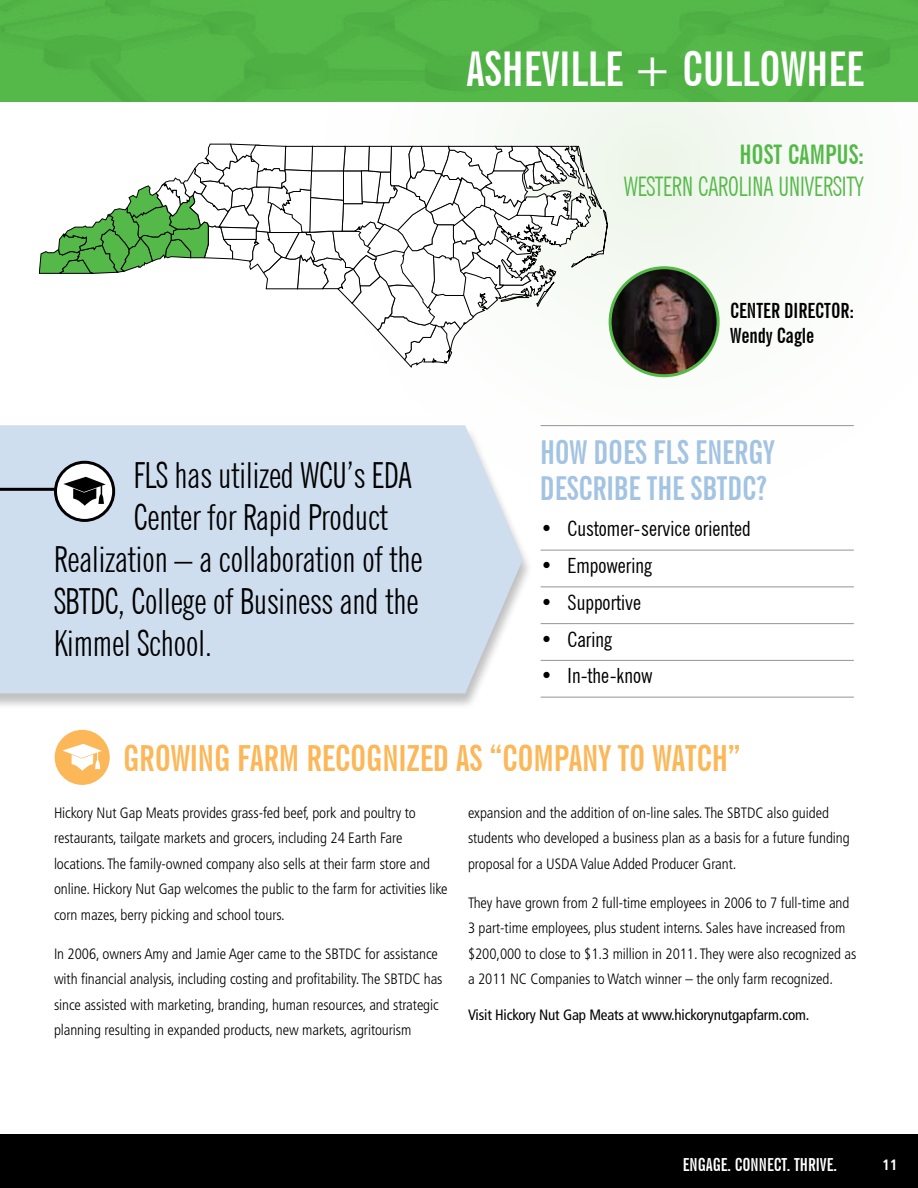
<style>
.page{position:relative;width:918px;height:1188px;background:#fff}
.page>*{position:absolute;margin:0;border:0;box-sizing:border-box;transform-origin:0 0}
.t1{font:700 extra-condensed 48px "News Gothic BT";color:#fff}
.t2{font:extra-condensed 36px "News Gothic BT";color:#000}
.t3{font:700 extra-condensed 36px "News Gothic BT";letter-spacing:-.005em;color:#fcb758}
.t4{font:700 extra-condensed 33px/36px "News Gothic BT";letter-spacing:-.005em;color:#a3c3e2}
.t5{font:extra-condensed 27px "News Gothic BT";color:#54b948}
.t6{font:700 extra-condensed 27px "News Gothic BT";color:#54b948}
.t7{font:condensed 21px "News Gothic BT";color:#000}
.t8{font:700 extra-condensed 21px/25.2px "News Gothic BT";color:#000}
.t9{font:700 extra-condensed 18px "News Gothic BT";color:#fff}
.t10{font:300 condensed 15px/25.5px "Frutiger";letter-spacing:-.005em;color:#000}
.t11{font:condensed 15px "Frutiger";letter-spacing:-.01em;color:#000}
.t12{font:700 condensed 15px "Frutiger";color:#fff}
</style>
<div class="page">
<div style="left:0;top:426px;width:533px;height:285px;background:#000;opacity:.25"></div>
<div style="left:0;top:425px;width:523px;height:268px;background:#cfdeef"></div>
<svg style="left:319px;top:101px;width:599px;height:405px"></svg>
<div style="left:0;top:1134px;width:918px;height:54px;background:#000"></div>
<svg style="left:39px;top:144px;width:569px;height:223px"></svg>
<img style="left:0;top:0;width:918px;height:101px">
<hr style="left:541px;top:550px;width:313px;height:1px;background:#939598">
<hr style="left:541px;top:587px;width:313px;height:1px;background:#939598">
<hr style="left:541px;top:623px;width:313px;height:1px;background:#939598">
<hr style="left:541px;top:660px;width:313px;height:1px;background:#939598">
<hr style="left:541px;top:697px;width:313px;height:1px;background:#939598">
<img style="left:610px;top:268px;width:108px;height:108px;border-radius:54px">
<div style="left:609px;top:266px;width:111px;height:111px;border:3px solid #54b948;border-radius:50%"></div>
<div style="left:55px;top:730px;width:55px;height:55px;background:#fcb758;border-radius:50%"></div>
<svg style="left:63px;top:744px;width:39px;height:27px"></svg>
<hr style="left:541px;top:425px;width:313px;height:1px;background:#939598">
<hr style="left:0;top:488px;width:70px;height:3px;background:#000">
<svg style="left:56px;top:462px;width:58px;height:58px"></svg>
<div style="left:54px;top:461px;width:61px;height:61px;border:3px solid #000;border-radius:50%"></div>
<svg style="left:63px;top:477px;width:43px;height:29px"></svg>
<h1 class="t1" style="left:466px;top:40px;width:399px">ASHEVILLE + CU LLOWHEE</h1>
<h3 class="t6" style="left:739px;top:138px;width:126px">HOST CAMPUS:</h3>
<h3 class="t5" style="left:624px;top:171px;width:241px">Western Carolina University</h3>
<h2 class="t2" style="left:134px;top:454px;width:279px">FLS has utilized WCU’s EDA</h2>
<h2 class="t2" style="left:134px;top:496px;width:255px">Center for Rapid Product</h2>
<h2 class="t2" style="left:54px;top:538px;width:370px">Realization – a collaboration of the</h2>
<h2 class="t2" style="left:54px;top:580px;width:366px">SBTDC, College of Business and the</h2>
<h2 class="t2" style="left:54px;top:622px;width:159px">Kimmel School.</h2>
<h3 class="t8" style="left:730px;top:298px;width:125px">CENTER DIRECTOR:<br>WENDY CAGLE</h3>
<h3 class="t4" style="left:540px;top:434px;width:236px">HOW DOES FLS ENERGY<br>DESCRIBE THE SBTDC?</h3>
<h3 class="t7" style="left:541px;top:516px;width:212px">• Customer-service oriented</h3>
<h3 class="t7" style="left:541px;top:553px;width:113px">• Empowering</h3>
<h3 class="t7" style="left:541px;top:590px;width:102px">• Supportive</h3>
<h3 class="t7" style="left:541px;top:626px;width:73px">• Caring</h3>
<h3 class="t7" style="left:541px;top:663px;width:114px">• In-the-know</h3>
<h2 class="t3" style="left:123px;top:736px;width:619px">GROWING FARM RECOGNIZED AS “COMPANY TO WATCH”</h2>
<p class="t10" style="left:54px;top:800px;width:395px">Hickory Nut Gap Meats provides grass-fed beef, pork and poultry to restaurants, tailgate markets and grocers, including 24 Earth Fare locations. The family-owned company also sells at their farm store and online. Hickory Nut Gap welcomes the public to the farm for activities like corn mazes, berry picking and school tours.</p>
<p class="t10" style="left:54px;top:941px;width:390px">In 2006, owners Amy and Jamie Ager came to the SBTDC for assistance with financial analysis, including costing and profitability. The SBTDC has since assisted with marketing, branding, human resources, and strategic planning resulting in expanded products, new markets, agritourism</p>
<p class="t10" style="left:468px;top:800px;width:383px">expansion and the addition of on-line sales. The SBTDC also guided students who developed a business plan as a basis for a future funding proposal for a USDA Value Added Producer Grant.</p>
<p class="t10" style="left:468px;top:890px;width:390px">They have grown from 2 full-time employees in 2006 to 7 full-time and 3 part-time employees, plus student interns. Sales have increased from $200,000 to close to $1.3 million in 2011. They were also recognized as a 2011 NC Companies to Watch winner – the only farm recognized.</p>
<p class="t11" style="left:468px;top:1006px;width:343px">Visit Hickory Nut Gap Meats at www.hickorynutgapfarm.com.</p>
<p class="t9" style="left:683px;top:1154px;width:156px">ENGAGE. CONNECT. THRIVE.</p>
<p class="t12" style="left:882px;top:1156px;width:17px">11</p>
</div>
